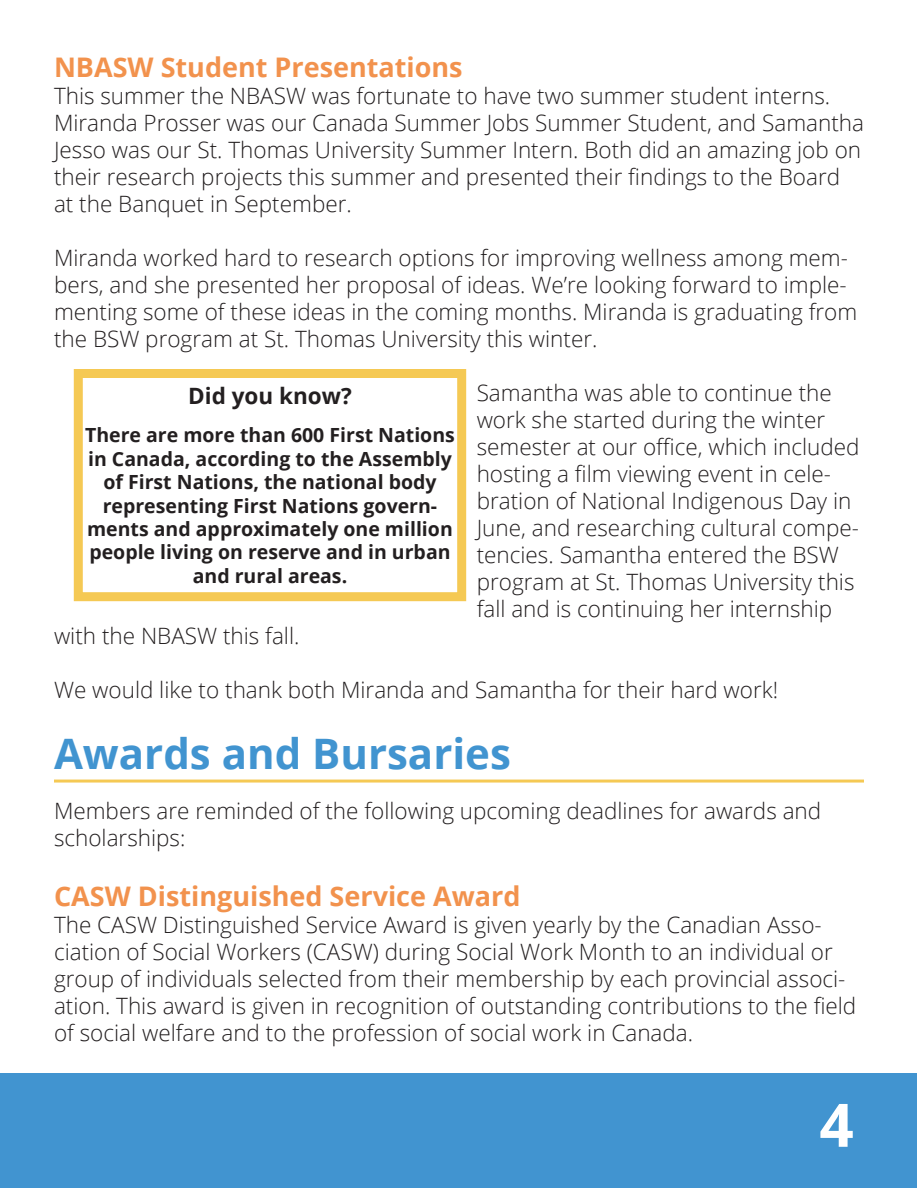
<style>
.page{position:relative;width:918px;height:1188px;background:#fff}
.page>*{position:absolute;margin:0;border:0;box-sizing:border-box;transform-origin:0 0}
.t1{font:700 60px "Open Sans";color:#fff}
.t2{font:700 42px "Open Sans";color:#4194d0}
.t3{font:700 27px "Open Sans";color:#f2924d}
.t4{font:300 22.5px/27px "Open Sans";color:#231f20}
.t5{font:700 22.5px "Open Sans";color:#231f20}
.t6{font:700 19.5px/23.4px "Open Sans";color:#231f20;text-align:center}
</style>
<div class="page">
<div style="left:1px;top:1073px;width:916px;height:115px;background:#4194d0"></div>
<hr style="left:54px;top:780px;width:810px;height:3px;background:#f5c954">
<div style="left:74px;top:369px;width:392px;height:232px;border:9px solid #f5c954"></div>
<p class="t3" style="left:54px;top:48px;width:410px">NBASW Student Presentations</p>
<p class="t4" style="left:54px;top:82px;width:812px">This summer the NBASW was fortunate to have two summer student interns.<br>Miranda Prosser was our Canada Summer Jobs Summer Student, and Samantha Jesso was our St. Thomas University Summer Intern. Both did an amazing job on their research projects this summer and presented their findings to the Board at the Banquet in September.</p>
<p class="t4" style="left:54px;top:244px;width:805px">Miranda worked hard to research options for improving wellness among mem&shy;bers, and she presented her proposal of ideas. We’re looking forward to imple&shy;menting some of these ideas in the coming months. Miranda is graduating from the BSW program at St. Thomas University this winter.</p>
<p class="t4" style="left:477px;top:379px;width:384px">Samantha was able to continue the work she started during the winter semester at our office, which included hosting a film viewing event in cele&shy;bration of National Indigenous Day in June, and researching cultural compe&shy;tencies. Samantha entered the BSW program at St. Thomas University this fall and is continuing her internship</p>
<p class="t4" style="left:54px;top:622px;width:247px">with the NBASW this fall.</p>
<p class="t4" style="left:54px;top:676px;width:726px">We would like to thank both Miranda and Samantha for their hard work!</p>
<p class="t2" style="left:54px;top:724px;width:458px">Awards and Bursaries</p>
<p class="t4" style="left:54px;top:797px;width:769px">Members are reminded of the following upcoming deadlines for awards and scholarships:</p>
<p class="t3" style="left:54px;top:877px;width:468px">CASW Distinguished Service Award</p>
<p class="t4" style="left:54px;top:910px;width:804px">The CASW Distinguished Service Award is given yearly by the Canadian Asso&shy;ciation of Social Workers (CASW) during Social Work Month to an individual or group of individuals selected from their membership by each provincial associ&shy;ation. This award is given in recognition of outstanding contributions to the field of social welfare and to the profession of social work in Canada.</p>
<p class="t5" style="left:188px;top:380px;width:165px">Did you know?</p>
<p class="t6" style="left:85px;top:423px;width:371px">There are more than 600 First Nations in Canada, according to the Assembly of First Nations, the national body representing First Nations govern&shy;ments and approximately one million people living on reserve and in urban and rural areas.</p>
<p class="t1" style="left:819px;top:1083px;width:36px">4</p>
</div>
